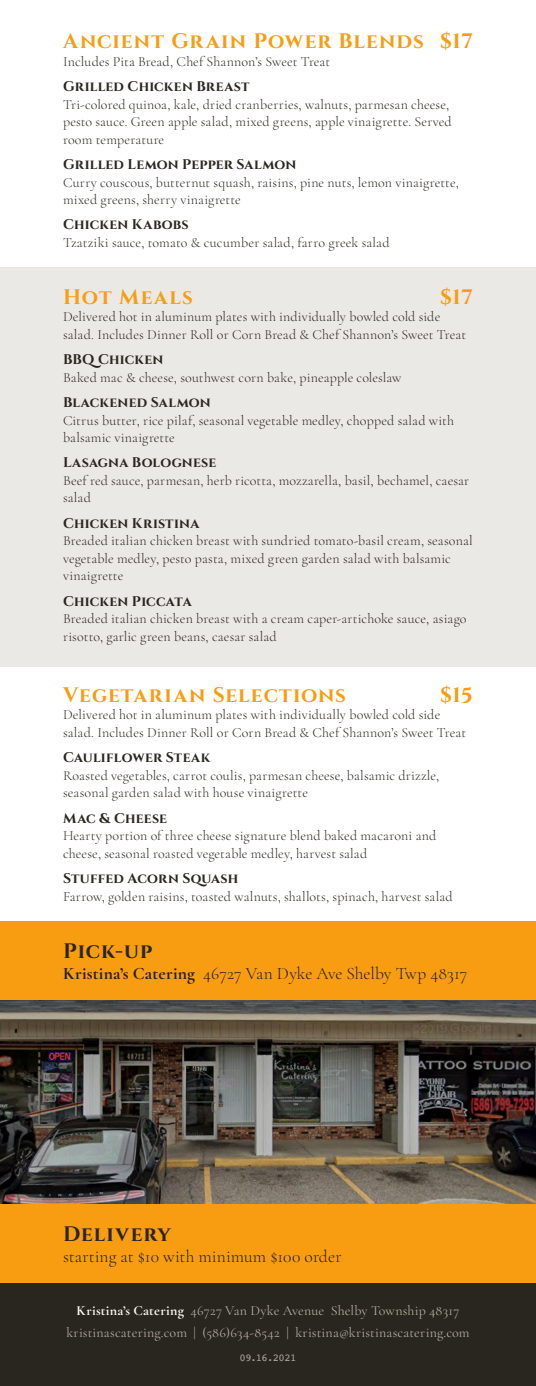
<style>
.page{position:relative;width:536px;height:1386px;background:#fff}
.page>*{position:absolute;margin:0;border:0;box-sizing:border-box;transform-origin:0 0}
.t1{font:700 21px "Cinzel";letter-spacing:.045em;color:#f89d11}
.t2{font:700 21px "Cinzel";letter-spacing:.04em;color:#29251f}
.t3{font:300 17.5px "Cormorant Garamond";letter-spacing:.005em;color:#231f20}
.t4{font:300 14px/17.5px "Cormorant Garamond";letter-spacing:.005em;color:#29251f}
.t5{font:700 14px "Cinzel";letter-spacing:.015em;color:#29251f}
.t6{font:14px "Cormorant Garamond";letter-spacing:.01em;color:#b6ada0}
.t7{font:10.5px "Courier";letter-spacing:-.045em;color:#b6ada0}
.s1{font-weight:700}
.s2{font-weight:700;color:#f9f9f8}
</style>
<div class="page">
<img style="left:0;top:999px;width:536px;height:205px">
<div style="left:0;top:921px;width:536px;height:78px;background:#f89d11"></div>
<div style="left:0;top:1265px;width:536px;height:121px;background:#29251f"></div>
<div style="left:0;top:267px;width:536px;height:399px;background:#ebe9e5"></div>
<div style="left:0;top:1204px;width:536px;height:78px;background:#f89d11"></div>
<p class="t1" style="left:63px;top:28px;width:411px">Ancient Grain Power Blends $17</p>
<p class="t4" style="left:63px;top:53px;width:269px">Includes Pita Bread, Chef Shannon’s Sweet Treat</p>
<p class="t5" style="left:63px;top:78px;width:188px">Grilled Chicken Breast</p>
<p class="t4" style="left:63px;top:95px;width:390px">Tri-colored quinoa, kale, dried cranberries, walnuts, parmesan cheese, pesto sauce. Green apple salad, mixed greens, apple vinaigrette. Served room temperature</p>
<p class="t5" style="left:63px;top:156px;width:235px">Grilled Lemon Pepper Salmon</p>
<p class="t4" style="left:63px;top:173px;width:397px">Curry couscous, butternut squash, raisins, pine nuts, lemon vinaigrette, mixed greens, sherry vinaigrette</p>
<p class="t5" style="left:63px;top:216px;width:127px">Chicken Kabobs</p>
<p class="t4" style="left:63px;top:234px;width:328px">Tzatziki sauce, tomato &amp; cucumber salad, farro greek salad</p>
<p class="t1" style="left:63px;top:284px;width:131px">Hot Meals</p>
<p class="t1" style="left:440px;top:284px;width:34px">$17</p>
<p class="t4" style="left:63px;top:308px;width:404px">Delivered hot in aluminum plates with individually bowled cold side salad. Includes Dinner Roll or Corn Bread &amp; Chef Shannon’s Sweet Treat</p>
<p class="t5" style="left:63px;top:351px;width:102px">BBQ Chicken</p>
<p class="t4" style="left:63px;top:368px;width:340px">Baked mac &amp; cheese, southwest corn bake, pineapple coleslaw</p>
<p class="t5" style="left:63px;top:394px;width:149px">Blackened Salmon</p>
<p class="t4" style="left:63px;top:411px;width:392px">Citrus butter, rice pilaf, seasonal vegetable medley, chopped salad with balsamic vinaigrette</p>
<p class="t5" style="left:63px;top:454px;width:155px">Lasagna Bolognese</p>
<p class="t4" style="left:63px;top:472px;width:407px">Beef red sauce, parmesan, herb ricotta, mozzarella, basil, bechamel, caesar salad</p>
<p class="t5" style="left:63px;top:515px;width:138px">Chicken Kristina</p>
<p class="t4" style="left:63px;top:532px;width:411px">Breaded italian chicken breast with sundried tomato-basil cream, seasonal vegetable medley, pesto pasta, mixed green garden salad with balsamic vinaigrette</p>
<p class="t5" style="left:63px;top:592px;width:130px">Chicken Piccata</p>
<p class="t4" style="left:63px;top:610px;width:405px">Breaded italian chicken breast with a cream caper-artichoke sauce, asiago risotto, garlic green beans, caesar salad</p>
<p class="t1" style="left:63px;top:682px;width:284px">Vegetarian Selections</p>
<p class="t1" style="left:440px;top:682px;width:34px">$15</p>
<p class="t4" style="left:63px;top:706px;width:404px">Delivered hot in aluminum plates with individually bowled cold side salad. Includes Dinner Roll or Corn Bread &amp; Chef Shannon’s Sweet Treat</p>
<p class="t5" style="left:63px;top:749px;width:149px">Cauliflower Steak</p>
<p class="t4" style="left:63px;top:767px;width:377px">Roasted vegetables, carrot coulis, parmesan cheese, balsamic drizzle, seasonal garden salad with house vinaigrette</p>
<p class="t5" style="left:63px;top:809px;width:105px">Mac &amp; Cheese</p>
<p class="t4" style="left:63px;top:827px;width:374px">Hearty portion of three cheese signature blend baked macaroni and cheese, seasonal roasted vegetable medley, harvest salad</p>
<p class="t5" style="left:63px;top:870px;width:177px">Stuffed Acorn Squash</p>
<p class="t4" style="left:63px;top:887px;width:391px">Farrow, golden raisins, toasted walnuts, shallots, spinach, harvest salad</p>
<p class="t2" style="left:63px;top:938px;width:91px">Pick-up</p>
<p class="t3" style="left:63px;top:963px;width:406px"><span class="s1">Kristina’s Catering</span> 46727 Van Dyke Ave Shelby Twp 48317</p>
<p class="t2" style="left:63px;top:1221px;width:109px">Delivery</p>
<p class="t3" style="left:63px;top:1246px;width:280px">starting at $10 with minimum $100 order</p>
<p class="t6" style="left:77px;top:1302px;width:384px"><span class="s2">Kristina’s Catering</span> 46727 Van Dyke Avenue Shelby Township 48317</p>
<p class="t6" style="left:66px;top:1324px;width:404px">kristinascatering.com | (586)634-8542 | kristina@kristinascatering.com</p>
<p class="t7" style="left:239px;top:1350px;width:58px">09.16.2021</p>
</div>
